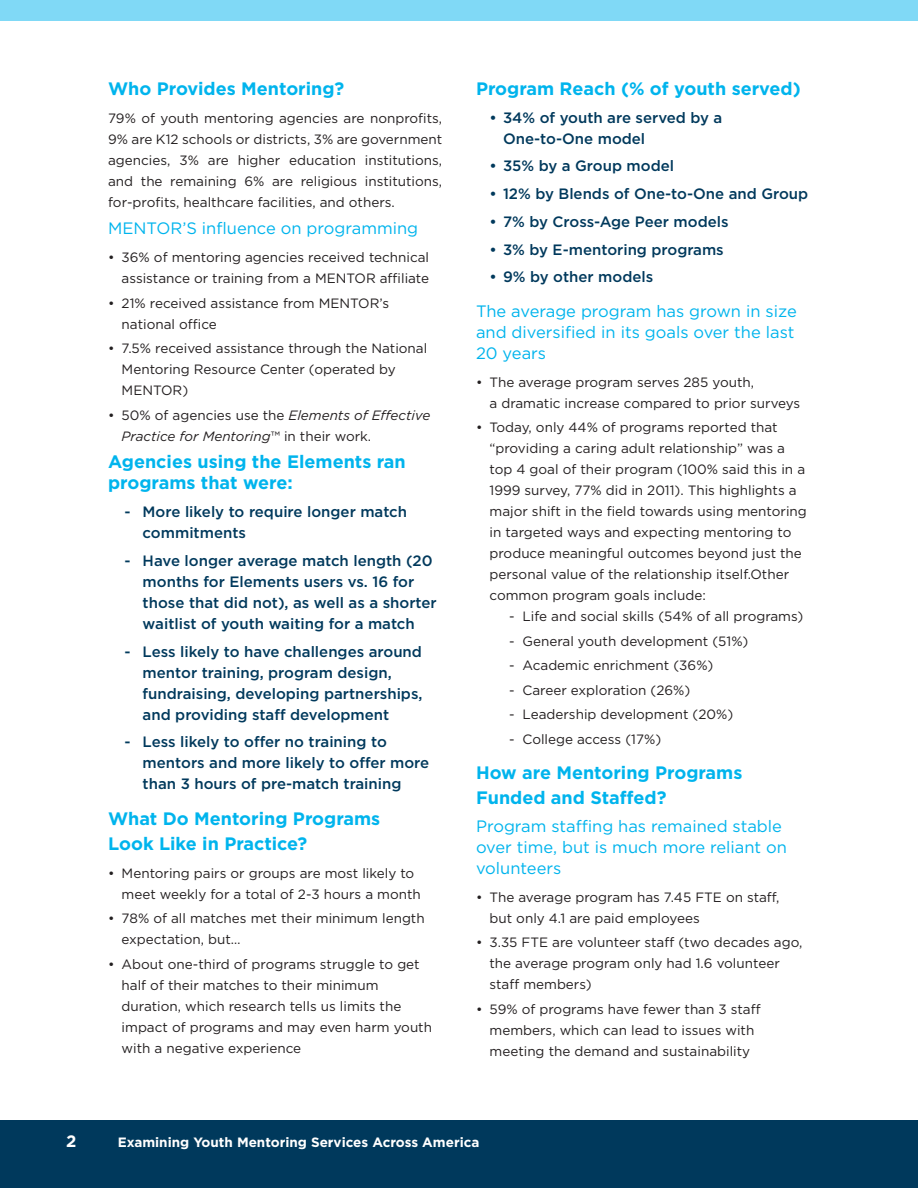
<style>
.page{position:relative;width:918px;height:1188px;background:#fff}
.page>*{position:absolute;margin:0;border:0;box-sizing:border-box;transform-origin:0 0}
.Body_Copy{font:700 18px/25.2px "Gotham";color:#00b4ed}
.Body_Copy-2{font:16.5px/21px "Gotham";color:#00b4ed}
.t1{font:700 16.5px "Gotham";color:#fff}
.Body_Copy-3{font:500 15px/21px "Gotham";color:#00395c}
.Body_Copy-4{font:13.5px/21px "Gotham";color:#231f20}
.Body_Copy-5{font:italic 13.5px/21px "Gotham";color:#231f20}
.t2{font:700 13.5px "Gotham";color:#fff}
.s1{font-style:normal}
</style>
<div class="page">
<div style="left:0;top:1121px;width:918px;height:67px;background:#00395c"></div>
<div style="left:0;top:0;width:918px;height:20px;background:#80d9f6"></div>
<p class="Body_Copy" style="left:108px;top:76px;width:238px">Who Provides Mentoring?</p>
<p class="Body_Copy-4" style="left:108px;top:107px;width:336px;text-align:justify">79% of youth mentoring agencies are nonprofits, 9% are K12 schools or districts, 3% are government agencies, 3% are higher education institutions, and the remaining 6% are religious institutions, for-profits, healthcare facilities, and others.</p>
<p class="Body_Copy-2" style="left:108px;top:218px;width:312px">MENTOR’S influence on programming</p>
<p class="Body_Copy-4" style="left:108px;top:247px;width:323px;text-align:right">• 36% of mentoring agencies received technical assistance or training from a MENTOR affiliate</p>
<p class="Body_Copy-4" style="left:122px;top:292px;width:269px;text-indent:-14px">• 21% received assistance from MENTOR’s national office</p>
<p class="Body_Copy-4" style="left:122px;top:338px;width:307px;text-indent:-14px">• 7.5% received assistance through the National<br>Mentoring Resource Center (operated by<br>MENTOR)</p>
<p class="Body_Copy-5" style="left:122px;top:404px;width:310px;text-indent:-14px"><span class="s1">• 50% of agencies use the</span> Elements of Effective<br>Practice for Mentoring<span class="s1">™ in their work.</span></p>
<p class="Body_Copy" style="left:108px;top:451px;width:299px;line-height:21px">Agencies using the Elements ran programs that were:</p>
<p class="Body_Copy-3" style="left:143px;top:501px;width:266px;text-indent:-18px">- More likely to require longer match commitments</p>
<p class="Body_Copy-3" style="left:143px;top:550px;width:296px;text-indent:-18px">- Have longer average match length (20 months for Elements users vs. 16 for those that did not), as well as a shorter waitlist of youth waiting for a match</p>
<p class="Body_Copy-3" style="left:143px;top:641px;width:281px;text-indent:-18px">- Less likely to have challenges around mentor training, program design, fundraising, developing partnerships, and providing staff development</p>
<p class="Body_Copy-3" style="left:143px;top:731px;width:288px;text-indent:-18px">- Less likely to offer no training to mentors and more likely to offer more than 3 hours of pre-match training</p>
<p class="Body_Copy" style="left:108px;top:805px;width:274px">What Do Mentoring Programs<br>Look Like in Practice?</p>
<p class="Body_Copy-4" style="left:122px;top:862px;width:301px;text-indent:-14px">• Mentoring pairs or groups are most likely to meet weekly for a total of 2-3 hours a month</p>
<p class="Body_Copy-4" style="left:122px;top:907px;width:305px;text-indent:-14px">• 78% of all matches met their minimum length expectation, but…</p>
<p class="Body_Copy-4" style="left:122px;top:953px;width:312px;text-indent:-14px">• About one-third of programs struggle to get half of their matches to their minimum duration, which research tells us limits the impact of programs and may even harm youth with a negative experience</p>
<p class="Body_Copy" style="left:476px;top:76px;width:326px">Program Reach (% of youth served)</p>
<p class="Body_Copy-3" style="left:503px;top:107px;width:221px;text-indent:-14px">• 34% of youth are served by a<br>One-to-One model</p>
<p class="Body_Copy-3" style="left:490px;top:155px;width:186px">• 35% by a Group model</p>
<p class="Body_Copy-3" style="left:490px;top:183px;width:320px">• 12% by Blends of One-to-One and Group</p>
<p class="Body_Copy-3" style="left:490px;top:211px;width:241px">• 7% by Cross-Age Peer models</p>
<p class="Body_Copy-3" style="left:490px;top:239px;width:236px">• 3% by E-mentoring programs</p>
<p class="Body_Copy-3" style="left:490px;top:266px;width:165px">• 9% by other models</p>
<p class="Body_Copy-2" style="left:476px;top:300px;width:322px">The average program has grown in size and diversified in its goals over the last<br>20 years</p>
<p class="Body_Copy-4" style="left:490px;top:371px;width:312px;text-indent:-14px">• The average program serves 285 youth,<br>a dramatic increase compared to prior surveys</p>
<p class="Body_Copy-4" style="left:490px;top:417px;width:319px;text-indent:-14px">• Today, only 44% of programs reported that “providing a caring adult relationship” was a top 4 goal of their program (100% said this in a 1999 survey, 77% did in 2011). This highlights a major shift in the field towards using mentoring in targeted ways and expecting mentoring to produce meaningful outcomes beyond just the personal value of the relationship itself.Other common program goals include:</p>
<p class="Body_Copy-4" style="left:509px;top:606px;width:296px">- Life and social skills (54% of all programs)</p>
<p class="Body_Copy-4" style="left:509px;top:630px;width:241px">- General youth development (51%)</p>
<p class="Body_Copy-4" style="left:509px;top:655px;width:206px">- Academic enrichment (36%)</p>
<p class="Body_Copy-4" style="left:509px;top:679px;width:183px">- Career exploration (26%)</p>
<p class="Body_Copy-4" style="left:509px;top:704px;width:226px">- Leadership development (20%)</p>
<p class="Body_Copy-4" style="left:509px;top:728px;width:154px">- College access (17%)</p>
<p class="Body_Copy" style="left:476px;top:760px;width:268px">How are Mentoring Programs<br>Funded and Staffed?</p>
<p class="Body_Copy-2" style="left:476px;top:815px;width:312px">Program staffing has remained stable over time, but is much more reliant on volunteers</p>
<p class="Body_Copy-4" style="left:490px;top:886px;width:292px;text-indent:-14px">• The average program has 7.45 FTE on staff, but only 4.1 are paid employees</p>
<p class="Body_Copy-4" style="left:490px;top:931px;width:314px;text-indent:-14px">• 3.35 FTE are volunteer staff (two decades ago, the average program only had 1.6 volunteer staff members)</p>
<p class="Body_Copy-4" style="left:476px;top:998px;width:286px;text-align:center">• 59% of programs have fewer than 3 staff members, which can lead to issues with meeting the demand and sustainability</p>
<p class="t1" style="left:66px;top:1130px;width:12px">2</p>
<p class="t2" style="left:118px;top:1133px;width:363px">Examining Youth Mentoring Services Across America</p>
</div>
